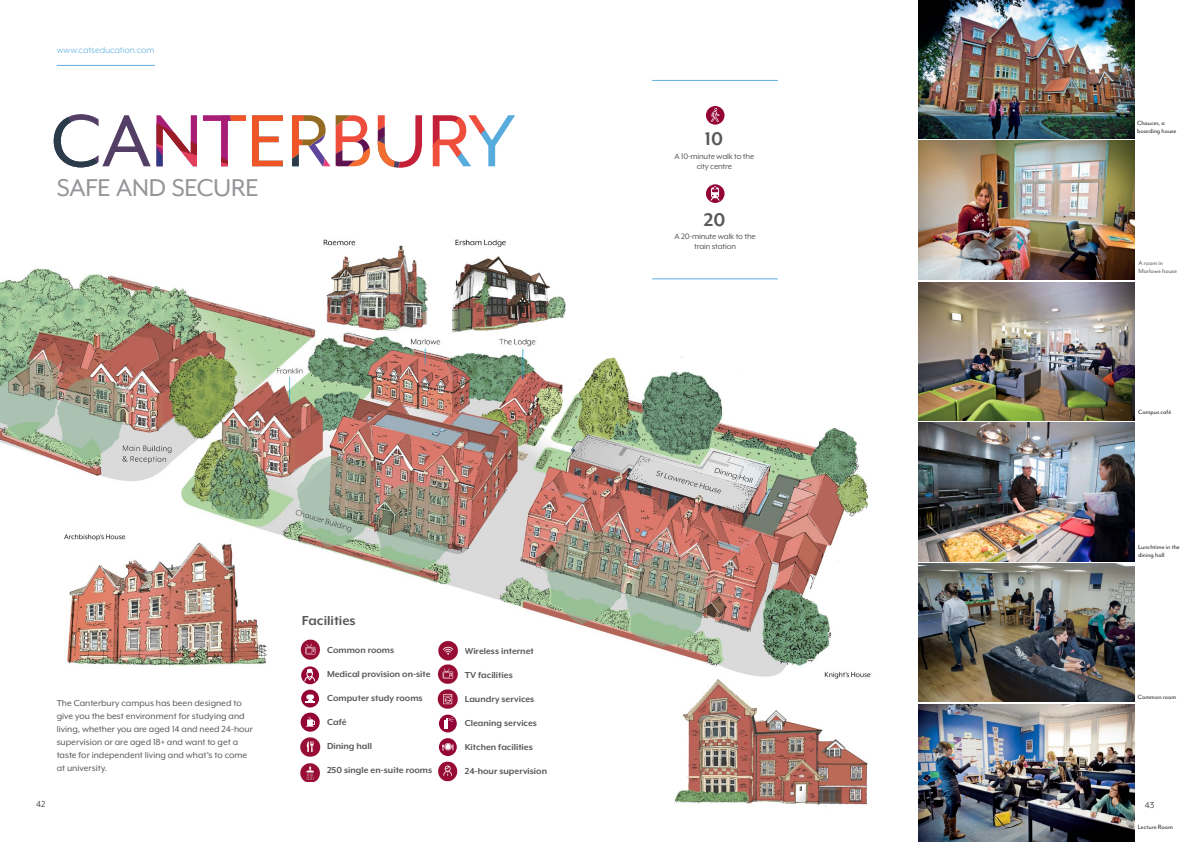
<style>
.page{position:relative;width:1191px;height:842px;background:#fff}
.page>*{position:absolute;margin:0;border:0;box-sizing:border-box;transform-origin:0 0}
._06a_Title_Sub_head{font:28px "Mr Eaves XL Mod OT";letter-spacing:.08em;color:#939598}
.t1{font:700 21px "Mr Eaves XL Mod OT";color:#57585a}
.t2{font:700 15px "Mr Eaves XL Mod OT";color:#57585a}
._04_Body_Copy{font:10px/13px "Mr Eaves XL Mod OT";color:#57585a}
.t3{font:700 10px "Mr Eaves XL Mod OT";color:#57585a}
.t4{font:10px "Mr Eaves XL Mod OT";color:#5daee0}
.t5{font:10px "Mr Eaves XL Mod OT";color:#231f20}
._01b_Icon_Body{font:9px/10px "Mr Eaves XL Mod OT";letter-spacing:-.02em;color:#57585a;text-align:center}
.t6{font:7px/8.4px "Mr Eaves Mod OT";color:#231f20}
.t7{font:7px/8.4px "Mr Eaves Mod OT";color:#57585a}
</style>
<div class="page">
<hr style="left:57px;top:65px;width:98px;height:1px;background:#5daee0">
<img style="left:674px;top:674px;width:197px;height:133px">
<img style="left:0;top:268px;width:870px;height:417px">
<svg style="left:54px;top:114px;width:461px;height:54px"></svg>
<svg style="left:301px;top:666px;width:18px;height:18px"></svg>
<div style="left:439px;top:715px;width:18px;height:17px;background:#930336;border-radius:50%"></div>
<svg style="left:439px;top:738px;width:18px;height:18px"></svg>
<div style="left:301px;top:690px;width:18px;height:17px;background:#930336;border-radius:50%"></div>
<img style="left:438px;top:761px;width:20px;height:21px">
<img style="left:433px;top:637px;width:31px;height:27px">
<img style="left:300px;top:763px;width:21px;height:19px">
<img style="left:437px;top:689px;width:21px;height:20px">
<img style="left:300px;top:737px;width:21px;height:20px">
<img style="left:435px;top:662px;width:26px;height:23px">
<img style="left:292px;top:637px;width:31px;height:26px">
<div style="left:301px;top:713px;width:19px;height:19px;background:#930336;border-radius:50%"></div>
<svg style="left:306px;top:716px;width:9px;height:11px"></svg>
<svg style="left:442px;top:743px;width:11px;height:8px"></svg>
<svg style="left:444px;top:717px;width:10px;height:11px"></svg>
<div style="left:306px;top:694px;width:8px;height:5px;background:#fff;border-radius:3px"></div>
<svg style="left:305px;top:699px;width:10px;height:4px"></svg>
<img style="left:321px;top:239px;width:113px;height:97px">
<img style="left:452px;top:239px;width:114px;height:97px">
<svg style="left:304px;top:669px;width:11px;height:13px"></svg>
<img style="left:918px;top:0;width:216px;height:116px">
<img style="left:918px;top:282px;width:216px;height:138px">
<img style="left:918px;top:563px;width:216px;height:139px">
<img style="left:918px;top:141px;width:216px;height:138px">
<img style="left:918px;top:423px;width:216px;height:138px">
<img style="left:918px;top:704px;width:216px;height:138px">
<svg style="left:918px;top:116px;width:216px;height:22px;background:#204149"></svg>
<div style="left:706px;top:106px;width:18px;height:19px;background:#930336;border-radius:50%"></div>
<svg style="left:706px;top:184px;width:18px;height:19px"></svg>
<svg style="left:711px;top:108px;width:8px;height:14px"></svg>
<svg style="left:710px;top:186px;width:10px;height:14px"></svg>
<hr style="left:652px;top:80px;width:126px;height:1px;background:#5daee0">
<hr style="left:652px;top:279px;width:126px;height:1px;background:#5daee0">
<p class="t4" style="left:57px;top:45px;width:99px">www.catseducation.com</p>
<p class="_06a_Title_Sub_head" style="left:57px;top:173px;width:204px">SAFE AND SECURE</p>
<p class="t1" style="left:705px;top:128px;width:20px">10</p>
<p class="_01b_Icon_Body" style="left:674px;top:151px;width:81px">A 10-minute walk to the city centre</p>
<p class="t1" style="left:704px;top:209px;width:23px">20</p>
<p class="_01b_Icon_Body" style="left:674px;top:232px;width:83px">A 20-minute walk to the train station</p>
<p class="_04_Body_Copy" style="left:57px;top:696px;width:198px">The Canterbury campus has been designed to give you the best environment for studying and living, whether you are aged 14 and need 24-hour supervision or are aged 18+ and want to get a taste for independent living and what’s to come at university.</p>
<p class="t2" style="left:302px;top:613px;width:55px">Facilities</p>
<p class="t3" style="left:327px;top:645px;width:69px">Common rooms</p>
<p class="t3" style="left:327px;top:669px;width:105px">Medical provision on-site</p>
<p class="t3" style="left:327px;top:693px;width:97px">Computer study rooms</p>
<p class="t3" style="left:327px;top:717px;width:21px">Café</p>
<p class="t3" style="left:327px;top:741px;width:47px">Dining hall</p>
<p class="t3" style="left:327px;top:765px;width:107px">250 single en-suite rooms</p>
<p class="t3" style="left:465px;top:646px;width:71px">Wireless internet</p>
<p class="t3" style="left:465px;top:670px;width:49px">TV facilities</p>
<p class="t3" style="left:465px;top:694px;width:71px">Laundry services</p>
<p class="t3" style="left:465px;top:718px;width:74px">Cleaning services</p>
<p class="t3" style="left:465px;top:742px;width:70px">Kitchen facilities</p>
<p class="t3" style="left:465px;top:766px;width:84px">24-hour supervision</p>
<p class="t6" style="left:1137px;top:119px;width:41px">Chaucer, a boarding house</p>
<p class="t7" style="left:1138px;top:258px;width:40px">A room in<br>Marlowe house</p>
<p class="t6" style="left:1138px;top:408px;width:35px">Campus café</p>
<p class="t6" style="left:1138px;top:542px;width:43px">Lunchtime in the dining hall</p>
<p class="t6" style="left:1137px;top:693px;width:40px">Common room</p>
<p class="t5" style="left:36px;top:799px;width:11px">42</p>
<p class="t5" style="left:1144px;top:800px;width:11px">43</p>
<p class="t6" style="left:1137px;top:822px;width:37px">Lecture Room</p>
</div>
